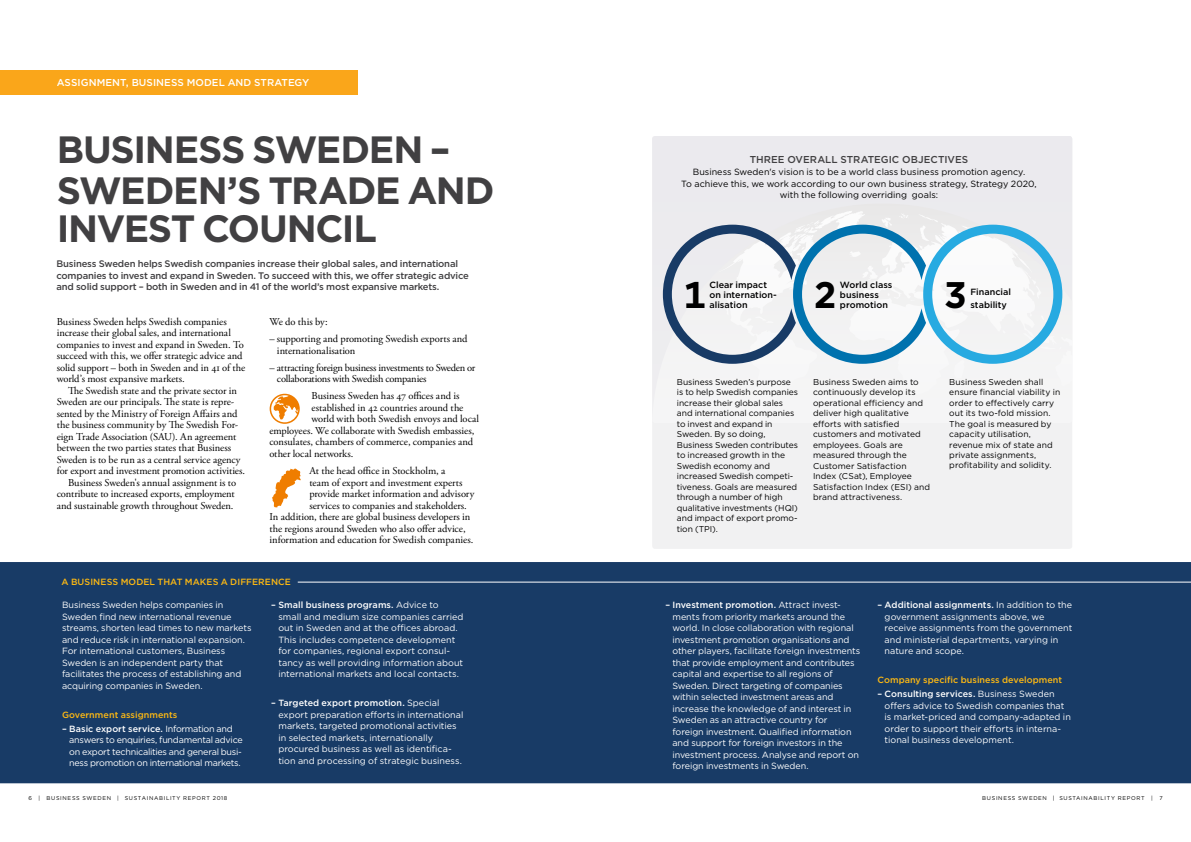
<style>
.page{position:relative;width:1191px;height:842px;background:#fff}
.page>*{position:absolute;margin:0;border:0;box-sizing:border-box;transform-origin:0 0}
.t1{font:700 38px/41.5px "Gotham";letter-spacing:-.035em;color:#414042}
.t2{font:700 37px "Gotham";color:#000}
.t3{font:10.5px/11.5px "Adobe Garamond Pro";letter-spacing:-.005em;color:#000}
.t4{font:500 10px "Gotham";letter-spacing:.005em;color:#fff}
.t5{font:500 10px "Gotham";color:#414042}
.t6{font:500 9.5px/11.5px "Gotham";letter-spacing:-.02em;color:#414042}
.t7{font:9px/11.5px "Gotham";letter-spacing:-.005em;color:#fff}
.t8{font:9px/11.5px "Gotham";color:#000;text-align:center}
.t9{font:9px/11.5px "Gotham";letter-spacing:-.03em;color:#fff}
.t10{font:500 9px "Gotham";letter-spacing:.005em;color:#fdb913}
.t11{font:500 9px/10px "Gotham";letter-spacing:.005em;color:#000}
.t12{font:8.5px/10.5px "Gotham";color:#000}
.t13{font:5.5px "Gotham";letter-spacing:.12em;color:#000}
.s1{font-weight:500}
</style>
<div class="page">
<div style="left:652px;top:136px;width:420px;height:413px;background:#f1f1f2;border-radius:3px"></div>
<div style="left:652px;top:136px;width:420px;height:287px;background:#ebeaee;border-radius:3px"></div>
<svg style="left:653px;top:291px;width:10px;height:132px"></svg>
<svg style="left:663px;top:211px;width:409px;height:212px"></svg>
<div style="left:57px;top:71px;width:300px;height:24px;background:#faa61a"></div>
<div style="left:0;top:71px;width:57px;height:24px;background:#faa61a"></div>
<svg style="left:272px;top:468px;width:29px;height:40px"></svg>
<svg style="left:270px;top:394px;width:30px;height:30px"></svg>
<div style="left:0;top:562px;width:1191px;height:221px;background:#183b66"></div>
<hr style="left:298px;top:582px;width:893px;height:1px;background:#fff">
<p class="t4" style="left:57px;top:76px;width:254px">ASSIGNMENT, BUSINESS MODEL AND STRATEGY</p>
<h1 class="t1" style="left:57px;top:128px;width:439px">BUSINESS SWEDEN –<br>SWEDEN’S TRADE AND</h1>
<h1 class="t1" style="left:57px;top:208px;width:322px">INVEST COUNCIL</h1>
<p class="t6" style="left:56px;top:258px;width:414px">Business Sweden helps Swedish companies increase their global sales, and international companies to invest and expand in Sweden. To succeed with this, we offer strategic advice and solid support – both in Sweden and in 41 of the world’s most expansive markets.</p>
<p class="t3" style="left:57px;top:316px;width:190px">Business Sweden helps Swedish companies increase their global sales, and international companies to invest and expand in Sweden. To succeed with this, we offer strategic advice and solid support – both in Sweden and in 41 of the world’s most expansive markets.</p>
<p class="t3" style="left:68px;top:385px;width:171px">The Swedish state and the private sector in</p>
<p class="t3" style="left:57px;top:397px;width:179px">Sweden are our principals. The state is repre-</p>
<p class="t3" style="left:57px;top:408px;width:182px">sented by the Ministry of Foreign Affairs and</p>
<p class="t3" style="left:57px;top:420px;width:183px">the business community by The Swedish For-</p>
<p class="t3" style="left:57px;top:431px;width:181px">eign Trade Association (SAU). An agreement</p>
<p class="t3" style="left:57px;top:443px;width:176px">between the two parties states that Business</p>
<p class="t3" style="left:57px;top:454px;width:185px">Sweden is to be run as a central service agency</p>
<p class="t3" style="left:57px;top:466px;width:190px">for export and investment promotion activities.</p>
<p class="t3" style="left:68px;top:477px;width:170px">Business Sweden's annual assignment is to</p>
<p class="t3" style="left:57px;top:489px;width:180px">contribute to increased exports, employment</p>
<p class="t3" style="left:57px;top:500px;width:178px">and sustainable growth throughout Sweden.</p>
<p class="t3" style="left:269px;top:316px;width:60px">We do this by:</p>
<p class="t3" style="left:277px;top:333px;width:192px;text-indent:-8px">– supporting and promoting Swedish exports and internationalisation</p>
<p class="t3" style="left:277px;top:362px;width:200px;text-indent:-8px">– attracting foreign business investments to Sweden or collaborations with Swedish companies</p>
<p class="t3" style="left:311px;top:391px;width:149px">Business Sweden has 47 offices and is</p>
<p class="t3" style="left:311px;top:402px;width:153px">established in 42 countries around the</p>
<p class="t3" style="left:311px;top:414px;width:169px">world with both Swedish envoys and local</p>
<p class="t3" style="left:269px;top:425px;width:206px">employees. We collaborate with Swedish embassies,</p>
<p class="t3" style="left:269px;top:437px;width:205px">consulates, chambers of commerce, companies and</p>
<p class="t3" style="left:269px;top:448px;width:86px">other local networks.</p>
<p class="t3" style="left:309px;top:465px;width:137px">At the head office in Stockholm, a</p>
<p class="t3" style="left:309px;top:477px;width:155px">team of export and investment experts</p>
<p class="t3" style="left:309px;top:488px;width:166px">provide market information and advisory</p>
<p class="t3" style="left:309px;top:500px;width:159px">services to companies and stakeholders.</p>
<p class="t3" style="left:269px;top:511px;width:203px">In addition, there are global business developers in</p>
<p class="t3" style="left:269px;top:523px;width:198px">the regions around Sweden who also offer advice,</p>
<p class="t3" style="left:269px;top:534px;width:205px">information and education for Swedish companies.</p>
<p class="t10" style="left:62px;top:576px;width:231px">A BUSINESS MODEL THAT MAKES A DIFFERENCE</p>
<p class="t7" style="left:62px;top:599px;width:191px">Business Sweden helps companies in Sweden find new international revenue streams, shorten lead times to new markets and reduce risk in international expansion.<br>For international customers, Business Sweden is an independent party that facilitates the process of establishing and acquiring companies in Sweden.</p>
<p class="t10" style="left:62px;top:708px;width:117px">Government assignments</p>
<p class="t9" style="left:69px;top:723px;width:175px;text-indent:-7px"><span class="s1">– Basic export service.</span> Information and answers to enquiries, fundamental advice on export technicalities and general busi&shy;ness promotion on international markets.</p>
<p class="t7" style="left:278px;top:599px;width:186px;text-indent:-7px"><span class="s1">– Small business programs.</span> Advice to small and medium size companies carried out in Sweden and at the offices abroad.<br>This includes competence development for companies, regional export consul&shy;tancy as well providing information about international markets and local contacts.</p>
<p class="t7" style="left:278px;top:697px;width:187px;text-indent:-7px"><span class="s1">– Targeted export promotion.</span> Special export preparation efforts in international markets, targeted promotional activities in selected markets, internationally procured business as well as identifica&shy;tion and processing of strategic business.</p>
<p class="t5" style="left:749px;top:153px;width:220px">THREE OVERALL STRATEGIC OBJECTIVES</p>
<p class="t8" style="left:681px;top:166px;width:357px">Business Sweden's vision is to be a world class business promotion agency.<br>To achieve this, we work according to our own business strategy, Strategy 2020, with the following overriding goals:</p>
<p class="t11" style="left:709px;top:280px;width:69px">Clear impact on internation&shy;alisation</p>
<p class="t11" style="left:840px;top:280px;width:54px">World class business promotion</p>
<p class="t11" style="left:970px;top:287px;width:42px">Financial</p>
<h2 class="t2" style="left:684px;top:271px;width:24px">1</h2>
<h2 class="t2" style="left:814px;top:271px;width:24px">2</h2>
<h2 class="t2" style="left:944px;top:271px;width:24px">3</h2>
<p class="t11" style="left:970px;top:300px;width:38px">stability</p>
<p class="t12" style="left:677px;top:376px;width:123px">Business Sweden’s purpose is to help Swedish companies increase their global sales and international companies to invest and expand in<br>Sweden. By so doing,<br>Business Sweden contributes to increased growth in the<br>Swedish economy and increased Swedish competi&shy;tiveness. Goals are measured through a number of high qualitative investments (HQI) and impact of export promo&shy;tion (TPI).</p>
<p class="t12" style="left:813px;top:376px;width:118px">Business Sweden aims to continuously develop its operational efficiency and deliver high qualitative efforts with satisfied customers and motivated employees. Goals are measured through the<br>Customer Satisfaction<br>Index (CSat), Employee<br>Satisfaction Index (ESI) and brand attractiveness.</p>
<p class="t12" style="left:949px;top:376px;width:112px">Business Sweden shall ensure financial viability in order to effectively carry out its two-fold mission.<br>The goal is measured by capacity utilisation, revenue mix of state and private assignments, profitability and solidity.</p>
<p class="t7" style="left:672px;top:599px;width:189px;text-indent:-7px"><span class="s1">– Investment promotion.</span> Attract invest&shy;ments from priority markets around the world. In close collaboration with regional investment promotion organisations and other players, facilitate foreign investments that provide employment and contributes capital and expertise to all regions of Sweden. Direct targeting of companies within selected investment areas and increase the knowledge of and interest in Sweden as an attractive country for foreign investment. Qualified information and support for foreign investors in the investment process. Analyse and report on foreign investments in Sweden.</p>
<p class="t7" style="left:884px;top:599px;width:189px;text-indent:-7px"><span class="s1">– Additional assignments.</span> In addition to the government assignments above, we receive assignments from the government and ministerial departments, varying in nature and scope.</p>
<p class="t10" style="left:877px;top:674px;width:186px">Company specific business development</p>
<p class="t7" style="left:884px;top:688px;width:188px;text-indent:-7px"><span class="s1">– Consulting services.</span> Business Sweden offers advice to Swedish companies that is market-priced and company-adapted in order to support their efforts in interna&shy;tional business development.</p>
<p class="t13" style="left:28px;top:794px;width:200px">6 | BUSINESS SWEDEN | SUSTAINABILITY REPORT 2018</p>
<p class="t13" style="left:982px;top:794px;width:182px">BUSINESS SWEDEN | SUSTAINABILITY REPORT | 7</p>
</div>
